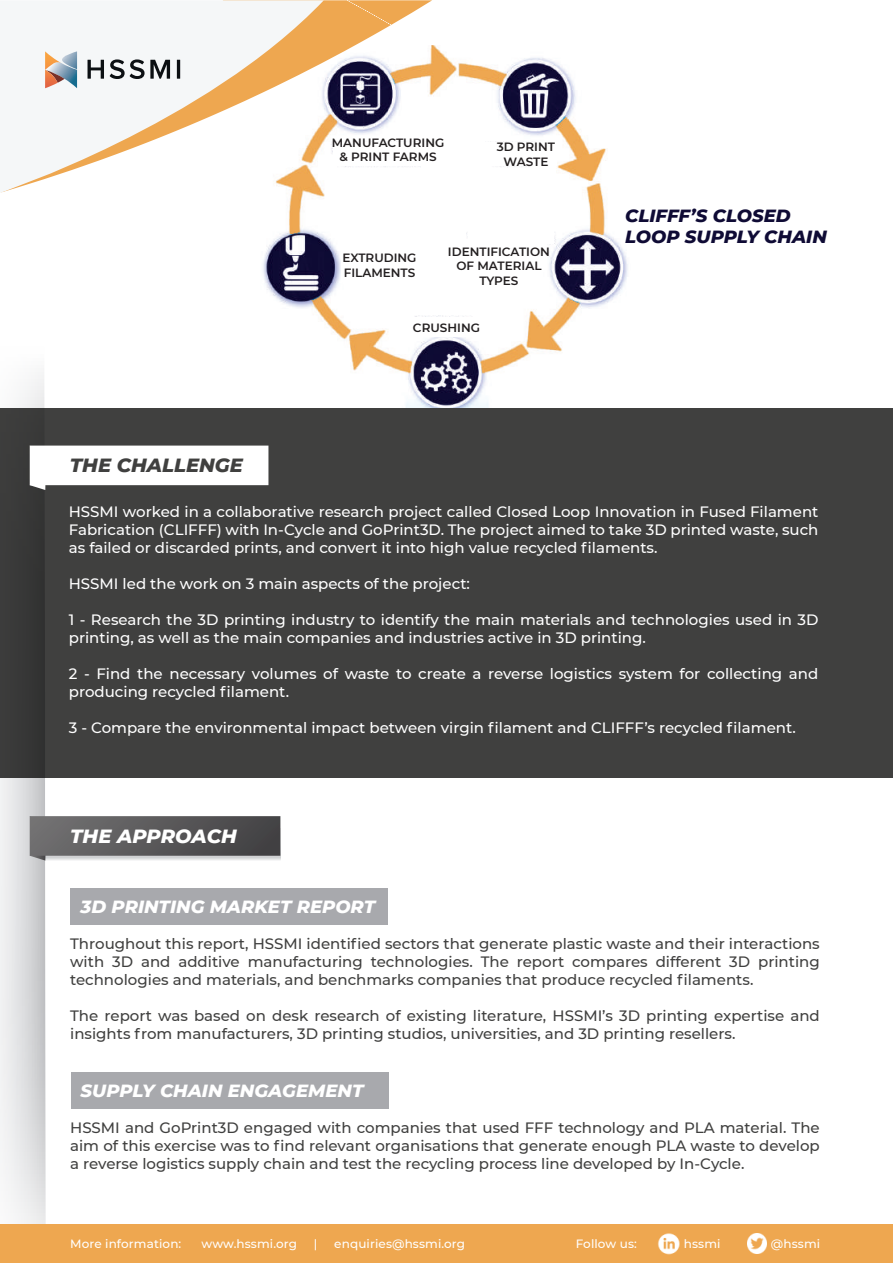
<style>
.page{position:relative;width:893px;height:1263px;background:#fff}
.page>*{position:absolute;margin:0;border:0;box-sizing:border-box;transform-origin:0 0}
.t1{font:italic 800 19.5px "Montserrat";color:#40403f}
.t2{font:italic 800 19.5px "Montserrat";color:#fff}
.t3{font:italic 800 18px "Montserrat";color:#fff}
.t4{font:italic 800 18px/21.6px "Montserrat";color:#0f0b35}
.t5{font:500 15px/18px "Montserrat";color:#40403f;text-align:justify}
.t6{font:500 15px/18px "Montserrat";color:#fff}
.t7{font:600 12px/14.4px "Montserrat";color:#231f20;text-align:center}
.t8{font:500 12px "Montserrat";letter-spacing:.01em;color:#fff}
</style>
<div class="page">
<img style="left:263px;top:46px;width:365px;height:362px">
<div style="left:70px;top:888px;width:318px;height:36px;background:#a8a9ad"></div>
<div style="left:71px;top:1072px;width:317px;height:37px;background:#a8a9ad"></div>
<div style="left:0;top:408px;width:893px;height:369px;background:#40403f"></div>
<svg style="left:324px;top:0;width:108px;height:193px"></svg>
<svg style="left:1px;top:0;width:323px;height:193px;fill:#f5f7f8"></svg>
<svg style="left:88px;top:60px;width:16px;height:19px"></svg>
<svg style="left:110px;top:59px;width:60px;height:20px"></svg>
<hr style="left:177px;top:60px;width:3px;height:19px;background:#0c1013">
<svg style="left:45px;top:51px;width:32px;height:37px"></svg>
<div style="left:0;top:1225px;width:893px;height:38px;background:#eea750"></div>
<img style="left:658px;top:1233px;width:22px;height:22px">
<img style="left:747px;top:1234px;width:20px;height:19px">
<svg style="left:0;top:345px;width:280px;height:880px"></svg>
<div style="left:45px;top:828px;width:235px;height:29px;background:#d0d1d3"></div>
<div style="left:30px;top:816px;width:250px;height:40px;background:linear-gradient(to right,#727172,#414042)"></div>
<div style="left:334px;top:142px;width:106px;height:24px;background:#fff"></div>
<div style="left:341px;top:215px;width:77px;height:66px;background:#fff"></div>
<div style="left:469px;top:211px;width:85px;height:33px;background:#fff"></div>
<div style="left:461px;top:240px;width:85px;height:32px;background:#fff"></div>
<div style="left:414px;top:317px;width:76px;height:19px;background:#fff"></div>
<div style="left:460px;top:142px;width:97px;height:24px;background:#fff"></div>
<p class="t7" style="left:332px;top:135px;width:114px">MANUFACTURING &amp; PRINT FARMS</p>
<p class="t7" style="left:497px;top:139px;width:60px">3D PRINT<br>WASTE</p>
<p class="t7" style="left:342px;top:250px;width:76px;text-align:left">EXTRUDING<br>FILAMENTS</p>
<p class="t7" style="left:448px;top:244px;width:104px">IDENTIFICATION<br>OF MATERIAL<br>TYPES</p>
<p class="t7" style="left:413px;top:320px;width:69px">CRUSHING</p>
<p class="t4" style="left:625px;top:204px;width:203px">CLIFFF’S CLOSED<br>LOOP SUPPLY CHAIN</p>
<h1 class="t1" style="left:70px;top:451px;width:175px">THE CHALLENGE</h1>
<p class="t6" style="left:69px;top:502px;width:751px;text-align:justify">HSSMI worked in a collaborative research project called Closed Loop Innovation in Fused Filament Fabrication (CLIFFF) with In-Cycle and GoPrint3D. The project aimed to take 3D printed waste, such as failed or discarded prints, and convert it into high value recycled filaments.</p>
<p class="t6" style="left:69px;top:574px;width:403px">HSSMI led the work on 3 main aspects of the project:</p>
<p class="t6" style="left:69px;top:610px;width:751px">1 - Research the 3D printing industry to identify the main materials and technologies used in 3D printing, as well as the main companies and industries active in 3D printing.</p>
<p class="t6" style="left:69px;top:664px;width:751px">2 - Find the necessary volumes of waste to create a reverse logistics system for collecting and producing recycled filament.</p>
<p class="t6" style="left:69px;top:718px;width:729px">3 - Compare the environmental impact between virgin filament and CLIFFF’s recycled filament.</p>
<h1 class="t2" style="left:70px;top:822px;width:168px">THE APPROACH</h1>
<p class="t3" style="left:81px;top:894px;width:296px">3D PRINTING MARKET REPORT</p>
<p class="t5" style="left:70px;top:934px;width:751px">Throughout this report, HSSMI identified sectors that generate plastic waste and their interactions with 3D and additive manufacturing technologies. The report compares different 3D printing technologies and materials, and benchmarks companies that produce recycled filaments.</p>
<p class="t5" style="left:70px;top:1006px;width:751px">The report was based on desk research of existing literature, HSSMI’s 3D printing expertise and insights from manufacturers, 3D printing studios, universities, and 3D printing resellers.</p>
<p class="t3" style="left:81px;top:1077px;width:284px">SUPPLY CHAIN ENGAGEMENT</p>
<p class="t5" style="left:70px;top:1118px;width:751px">HSSMI and GoPrint3D engaged with companies that used FFF technology and PLA material. The aim of this exercise was to find relevant organisations that generate enough PLA waste to develop a reverse logistics supply chain and test the recycling process line developed by In-Cycle.</p>
<p class="t8" style="left:70px;top:1235px;width:113px">More information:</p>
<p class="t8" style="left:202px;top:1235px;width:97px">www.hssmi.org</p>
<p class="t8" style="left:314px;top:1235px;width:5px">|</p>
<p class="t8" style="left:334px;top:1235px;width:132px">enquiries@hssmi.org</p>
<p class="t8" style="left:576px;top:1235px;width:63px">Follow us:</p>
<p class="t8" style="left:684px;top:1235px;width:38px">hssmi</p>
<p class="t8" style="left:771px;top:1235px;width:51px">@hssmi</p>
</div>
